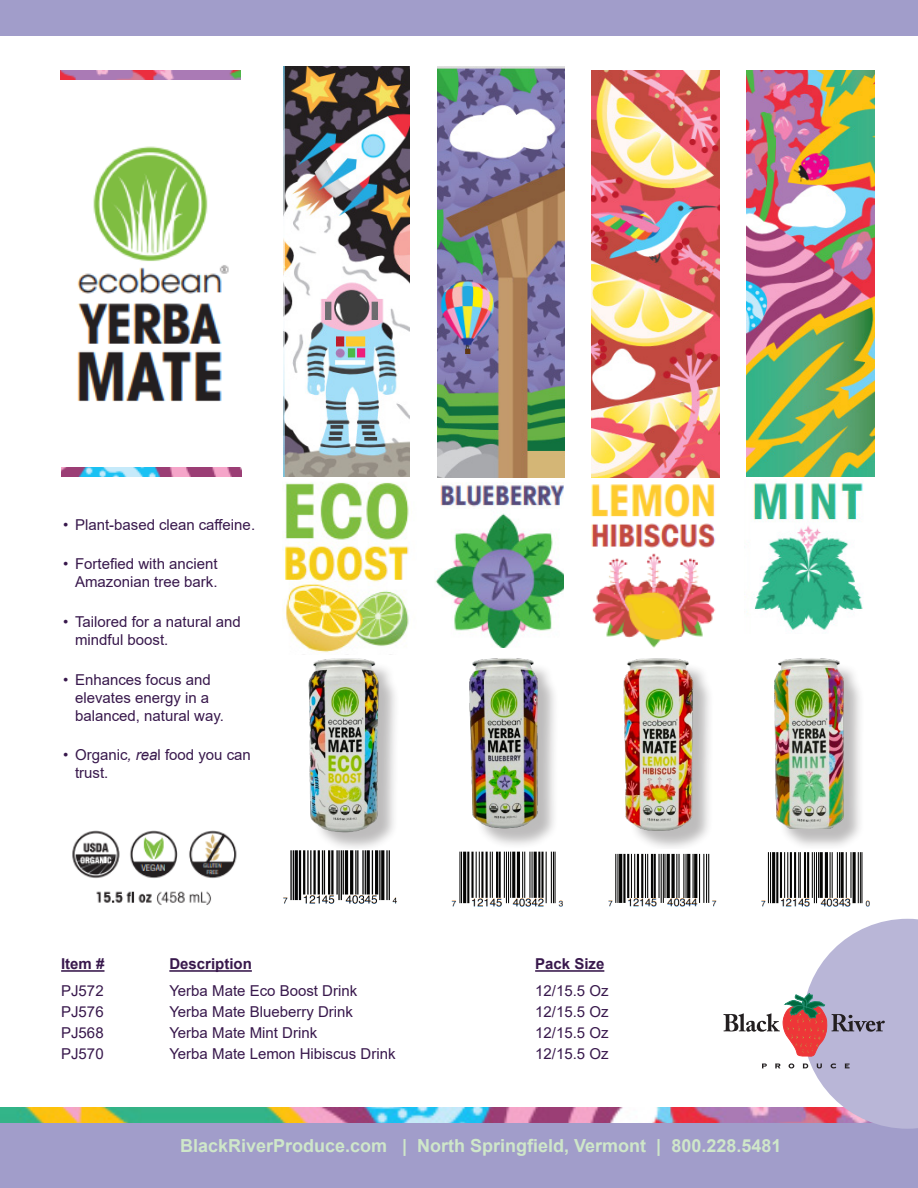
<style>
.page{position:relative;width:918px;height:1188px;background:#fff}
.page>*{position:absolute;margin:0;border:0;box-sizing:border-box;transform-origin:0 0}
.t1{font:700 18px "Arial";color:#cfe7c9}
.t2{font:15px/18px "Arial";color:#38184c}
.t3{font:700 15px "Arial";color:#38184c}
.s1{font-style:italic}
</style>
<div class="page">
<img style="left:0;top:1107px;width:724px;height:16px">
<div style="left:0;top:1123px;width:918px;height:65px;background:#a19dca"></div>
<hr style="left:61px;top:970px;width:44px;height:2px;background:#38184c">
<hr style="left:169px;top:970px;width:83px;height:2px;background:#38184c">
<hr style="left:535px;top:970px;width:69px;height:2px;background:#38184c">
<div style="left:472px;top:662px;width:87px;height:187px;background:#231f20;opacity:.3"></div>
<img style="left:469px;top:658px;width:86px;height:182px">
<svg style="left:724px;top:919px;width:194px;height:210px"></svg>
<div style="left:627px;top:662px;width:87px;height:190px;background:#231f20;opacity:.3"></div>
<img style="left:623px;top:658px;width:89px;height:179px">
<div style="left:312px;top:661px;width:88px;height:192px;background:#231f20;opacity:.3"></div>
<img style="left:308px;top:658px;width:90px;height:179px">
<div style="left:777px;top:661px;width:88px;height:189px;background:#231f20;opacity:.3"></div>
<img style="left:774px;top:658px;width:82px;height:171px">
<img style="left:283px;top:482px;width:126px;height:173px">
<img style="left:435px;top:482px;width:128px;height:166px">
<img style="left:591px;top:227px;width:124px;height:421px">
<img style="left:592px;top:70px;width:127px;height:408px">
<img style="left:747px;top:70px;width:127px;height:407px">
<img style="left:747px;top:481px;width:116px;height:151px">
<img style="left:438px;top:67px;width:127px;height:411px">
<img style="left:283px;top:67px;width:127px;height:410px">
<img style="left:77px;top:146px;width:152px;height:256px">
<img style="left:72px;top:830px;width:165px;height:75px">
<img style="left:761px;top:852px;width:109px;height:55px">
<img style="left:451px;top:851px;width:112px;height:56px">
<img style="left:608px;top:850px;width:109px;height:57px">
<img style="left:283px;top:850px;width:116px;height:54px">
<img style="left:61px;top:70px;width:180px;height:10px">
<img style="left:62px;top:467px;width:180px;height:10px">
<div style="left:0;top:0;width:918px;height:35px;background:#a19dca"></div>
<p class="t2" style="left:63px;top:515px;width:194px">• Plant-based clean caffeine.</p>
<p class="t2" style="left:63px;top:555px;width:156px;text-align:right">• Fortefied with ancient<br>Amazonian tree bark.</p>
<p class="t2" style="left:75px;top:613px;width:167px;text-indent:-12px">• Tailored for a natural and mindful boost.</p>
<p class="t2" style="left:75px;top:670px;width:150px;text-indent:-12px">• Enhances focus and elevates energy in a balanced, natural way.</p>
<p class="t2" style="left:75px;top:746px;width:177px;text-indent:-12px">• Organic<span class="s1">, rea</span>l food you can trust.</p>
<p class="t3" style="left:61px;top:954px;width:45px">Item #</p>
<p class="t3" style="left:169px;top:954px;width:84px">Description</p>
<p class="t3" style="left:535px;top:954px;width:71px">Pack Size</p>
<p class="t2" style="left:61px;top:982px;width:44px">PJ572</p>
<p class="t2" style="left:169px;top:982px;width:189px">Yerba Mate Eco Boost Drink</p>
<p class="t2" style="left:535px;top:982px;width:75px">12/15.5 Oz</p>
<p class="t2" style="left:61px;top:1003px;width:44px">PJ576</p>
<p class="t2" style="left:169px;top:1003px;width:185px">Yerba Mate Blueberry Drink</p>
<p class="t2" style="left:535px;top:1003px;width:75px">12/15.5 Oz</p>
<p class="t2" style="left:61px;top:1024px;width:44px">PJ568</p>
<p class="t2" style="left:169px;top:1024px;width:149px">Yerba Mate Mint Drink</p>
<p class="t2" style="left:535px;top:1024px;width:75px">12/15.5 Oz</p>
<p class="t2" style="left:61px;top:1045px;width:44px">PJ570</p>
<p class="t2" style="left:169px;top:1045px;width:228px">Yerba Mate Lemon Hibiscus Drink</p>
<p class="t2" style="left:535px;top:1045px;width:75px">12/15.5 Oz</p>
<p class="t1" style="left:180px;top:1133px;width:603px">BlackRiverProduce.com | North Springfield, Vermont | 800.228.5481</p>
</div>
